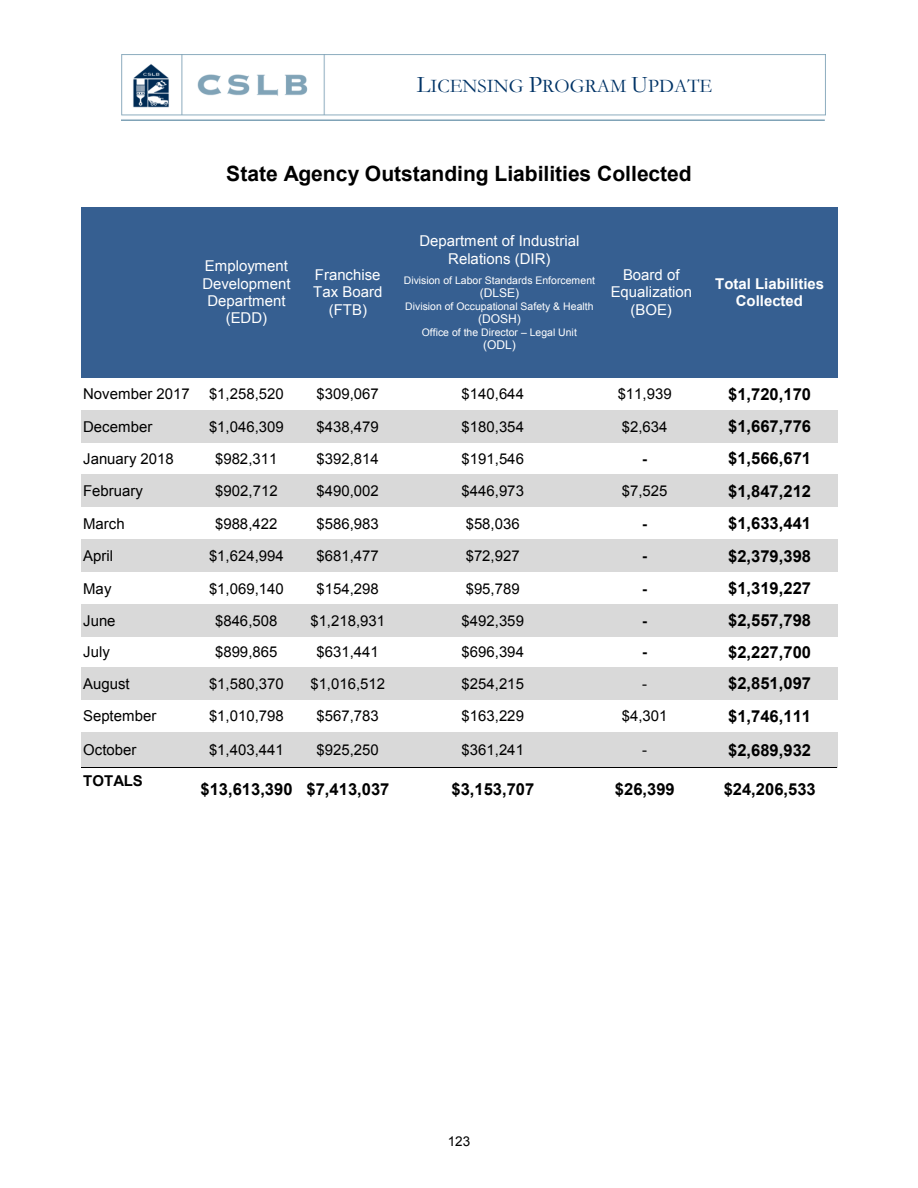
<style>
.page{position:relative;width:918px;height:1188px;background:#fff}
.page>*{position:absolute;margin:0;border:0;box-sizing:border-box;transform-origin:0 0}
.t1{font:700 21px "Arial";color:#000}
.t2{font:19.5px "Garamond";color:#036}
.t3{font:700 16.5px "Arial";color:#000}
.t4{font:15px "Arial";color:#000}
.t5{font:15px/17.2px "Arial";color:#fff;text-align:center}
.t6{font:700 15px/17.2px "Arial";color:#fff;text-align:center}
.t7{font:700 15px "Arial";color:#000}
.t8{font:13.5px "Arial";color:#000}
.t9{font:12px "Arial";color:#fff}
.t10{font:10.5px "Arial";color:#fff}
.s1{font-size:24px}
</style>
<div class="page">
<div style="left:398px;top:207px;width:203px;height:170px;background:#365f91"></div>
<div style="left:196px;top:732px;width:101px;height:36px;background:#d9d9d9"></div>
<div style="left:81px;top:732px;width:115px;height:36px;background:#d9d9d9"></div>
<hr style="left:81px;top:768px;width:115px;height:1px;background:#000">
<div style="left:297px;top:732px;width:101px;height:36px;background:#d9d9d9"></div>
<hr style="left:197px;top:768px;width:100px;height:1px;background:#000">
<div style="left:398px;top:732px;width:189px;height:36px;background:#d9d9d9"></div>
<hr style="left:298px;top:768px;width:100px;height:1px;background:#000">
<div style="left:587px;top:732px;width:115px;height:36px;background:#d9d9d9"></div>
<hr style="left:399px;top:768px;width:188px;height:1px;background:#000">
<div style="left:702px;top:732px;width:135px;height:36px;background:#d9d9d9"></div>
<hr style="left:588px;top:768px;width:114px;height:1px;background:#000">
<hr style="left:703px;top:768px;width:134px;height:1px;background:#000">
<div style="left:702px;top:667px;width:135px;height:32px;background:#d9d9d9"></div>
<div style="left:587px;top:667px;width:115px;height:32px;background:#d9d9d9"></div>
<div style="left:398px;top:667px;width:189px;height:32px;background:#d9d9d9"></div>
<div style="left:297px;top:667px;width:101px;height:32px;background:#d9d9d9"></div>
<div style="left:196px;top:667px;width:101px;height:32px;background:#d9d9d9"></div>
<div style="left:81px;top:667px;width:115px;height:32px;background:#d9d9d9"></div>
<div style="left:702px;top:604px;width:135px;height:33px;background:#d9d9d9"></div>
<div style="left:587px;top:604px;width:115px;height:33px;background:#d9d9d9"></div>
<div style="left:398px;top:604px;width:189px;height:33px;background:#d9d9d9"></div>
<div style="left:297px;top:604px;width:101px;height:33px;background:#d9d9d9"></div>
<div style="left:196px;top:604px;width:101px;height:33px;background:#d9d9d9"></div>
<div style="left:81px;top:604px;width:115px;height:33px;background:#d9d9d9"></div>
<div style="left:702px;top:540px;width:135px;height:32px;background:#d9d9d9"></div>
<div style="left:587px;top:540px;width:115px;height:32px;background:#d9d9d9"></div>
<div style="left:398px;top:540px;width:189px;height:32px;background:#d9d9d9"></div>
<div style="left:297px;top:540px;width:101px;height:32px;background:#d9d9d9"></div>
<div style="left:196px;top:540px;width:101px;height:32px;background:#d9d9d9"></div>
<div style="left:81px;top:540px;width:115px;height:32px;background:#d9d9d9"></div>
<div style="left:702px;top:475px;width:135px;height:32px;background:#d9d9d9"></div>
<div style="left:587px;top:475px;width:115px;height:32px;background:#d9d9d9"></div>
<div style="left:398px;top:475px;width:189px;height:32px;background:#d9d9d9"></div>
<div style="left:297px;top:475px;width:101px;height:32px;background:#d9d9d9"></div>
<div style="left:196px;top:475px;width:101px;height:32px;background:#d9d9d9"></div>
<div style="left:81px;top:475px;width:115px;height:32px;background:#d9d9d9"></div>
<div style="left:702px;top:410px;width:135px;height:32px;background:#d9d9d9"></div>
<div style="left:587px;top:410px;width:115px;height:32px;background:#d9d9d9"></div>
<div style="left:398px;top:410px;width:189px;height:32px;background:#d9d9d9"></div>
<div style="left:297px;top:410px;width:101px;height:32px;background:#d9d9d9"></div>
<div style="left:196px;top:410px;width:101px;height:32px;background:#d9d9d9"></div>
<div style="left:81px;top:410px;width:115px;height:32px;background:#d9d9d9"></div>
<div style="left:81px;top:207px;width:115px;height:170px;background:#365f91"></div>
<div style="left:196px;top:207px;width:101px;height:170px;background:#365f91"></div>
<div style="left:297px;top:207px;width:101px;height:170px;background:#365f91"></div>
<div style="left:601px;top:207px;width:101px;height:170px;background:#365f91"></div>
<div style="left:702px;top:207px;width:135px;height:170px;background:#365f91"></div>
<img style="left:122px;top:54px;width:704px;height:66px">
<h2 class="t2" style="left:417px;top:75px;width:297px"><span class="s1">L</span>ICENSING <span class="s1">P</span>ROGRAM <span class="s1">U</span>PDATE</h2>
<p class="t1" style="left:226px;top:162px;width:467px">State Agency Outstanding Liabilities Collected</p>
<p class="t5" style="left:202px;top:258px;width:90px">Employment<br>Development<br>Department (EDD)</p>
<p class="t5" style="left:313px;top:266px;width:71px">Franchise<br>Tax Board (FTB)</p>
<p class="t5" style="left:419px;top:233px;width:161px">Department of Industrial<br>Relations (DIR)</p>
<p class="t10" style="left:404px;top:274px;width:193px">Division of Labor Standards Enforcement</p>
<p class="t9" style="left:480px;top:286px;width:41px">(DLSE)</p>
<p class="t10" style="left:405px;top:300px;width:190px">Division of Occupational Safety &amp; Health</p>
<p class="t9" style="left:478px;top:312px;width:44px">(DOSH)</p>
<p class="t10" style="left:422px;top:326px;width:157px">Office of the Director Legal Unit</p>
<p class="t9" style="left:483px;top:338px;width:34px">(ODL)</p>
<p class="t10" style="left:521px;top:326px;width:7px">–</p>
<p class="t5" style="left:611px;top:266px;width:83px">Board of<br>Equalization (BOE)</p>
<p class="t6" style="left:715px;top:275px;width:111px">Total Liabilities<br>Collected</p>
<p class="t4" style="left:83px;top:386px;width:108px">November 2017</p>
<p class="t4" style="left:209px;top:386px;width:76px">$1,258,520</p>
<p class="t4" style="left:317px;top:386px;width:64px">$309,067</p>
<p class="t4" style="left:462px;top:386px;width:64px">$140,644</p>
<p class="t4" style="left:618px;top:386px;width:55px">$11,939</p>
<p class="t3" style="left:728px;top:385px;width:84px">$1,720,170</p>
<p class="t4" style="left:83px;top:418px;width:71px">December</p>
<p class="t4" style="left:209px;top:418px;width:76px">$1,046,309</p>
<p class="t4" style="left:317px;top:418px;width:64px">$438,479</p>
<p class="t4" style="left:462px;top:418px;width:64px">$180,354</p>
<p class="t4" style="left:622px;top:418px;width:47px">$2,634</p>
<p class="t3" style="left:728px;top:417px;width:84px">$1,667,776</p>
<p class="t4" style="left:83px;top:450px;width:92px">January 2018</p>
<p class="t4" style="left:215px;top:450px;width:64px">$982,311</p>
<p class="t4" style="left:317px;top:450px;width:64px">$392,814</p>
<p class="t4" style="left:462px;top:450px;width:64px">$191,546</p>
<p class="t7" style="left:642px;top:450px;width:6px">-</p>
<p class="t3" style="left:728px;top:450px;width:84px">$1,566,671</p>
<p class="t4" style="left:83px;top:483px;width:61px">February</p>
<p class="t4" style="left:215px;top:483px;width:64px">$902,712</p>
<p class="t4" style="left:317px;top:483px;width:64px">$490,002</p>
<p class="t4" style="left:462px;top:483px;width:64px">$446,973</p>
<p class="t4" style="left:622px;top:483px;width:47px">$7,525</p>
<p class="t3" style="left:728px;top:482px;width:84px">$1,847,212</p>
<p class="t4" style="left:83px;top:515px;width:43px">March</p>
<p class="t4" style="left:215px;top:515px;width:64px">$988,422</p>
<p class="t4" style="left:317px;top:515px;width:64px">$586,983</p>
<p class="t4" style="left:466px;top:515px;width:55px">$58,036</p>
<p class="t7" style="left:642px;top:515px;width:6px">-</p>
<p class="t3" style="left:728px;top:514px;width:84px">$1,633,441</p>
<p class="t4" style="left:83px;top:548px;width:31px">April</p>
<p class="t4" style="left:209px;top:548px;width:76px">$1,624,994</p>
<p class="t4" style="left:317px;top:548px;width:64px">$681,477</p>
<p class="t4" style="left:466px;top:548px;width:55px">$72,927</p>
<p class="t7" style="left:642px;top:548px;width:6px">-</p>
<p class="t3" style="left:728px;top:547px;width:84px">$2,379,398</p>
<p class="t4" style="left:83px;top:580px;width:30px">May</p>
<p class="t4" style="left:209px;top:580px;width:76px">$1,069,140</p>
<p class="t4" style="left:317px;top:580px;width:64px">$154,298</p>
<p class="t4" style="left:466px;top:580px;width:55px">$95,789</p>
<p class="t7" style="left:642px;top:580px;width:6px">-</p>
<p class="t3" style="left:728px;top:579px;width:84px">$1,319,227</p>
<p class="t4" style="left:83px;top:612px;width:34px">June</p>
<p class="t4" style="left:215px;top:612px;width:64px">$846,508</p>
<p class="t4" style="left:310px;top:612px;width:76px">$1,218,931</p>
<p class="t4" style="left:462px;top:612px;width:64px">$492,359</p>
<p class="t7" style="left:642px;top:612px;width:6px">-</p>
<p class="t3" style="left:728px;top:612px;width:84px">$2,557,798</p>
<p class="t4" style="left:83px;top:644px;width:28px">July</p>
<p class="t4" style="left:215px;top:644px;width:64px">$899,865</p>
<p class="t4" style="left:317px;top:644px;width:64px">$631,441</p>
<p class="t4" style="left:462px;top:644px;width:64px">$696,394</p>
<p class="t7" style="left:642px;top:644px;width:6px">-</p>
<p class="t3" style="left:728px;top:643px;width:84px">$2,227,700</p>
<p class="t4" style="left:83px;top:675px;width:48px">August</p>
<p class="t4" style="left:209px;top:675px;width:76px">$1,580,370</p>
<p class="t4" style="left:310px;top:675px;width:76px">$1,016,512</p>
<p class="t4" style="left:462px;top:675px;width:64px">$254,215</p>
<p class="t4" style="left:642px;top:675px;width:6px">-</p>
<p class="t3" style="left:728px;top:674px;width:84px">$2,851,097</p>
<p class="t4" style="left:83px;top:707px;width:75px">September</p>
<p class="t4" style="left:209px;top:707px;width:76px">$1,010,798</p>
<p class="t4" style="left:317px;top:707px;width:64px">$567,783</p>
<p class="t4" style="left:462px;top:707px;width:64px">$163,229</p>
<p class="t4" style="left:622px;top:707px;width:47px">$4,301</p>
<p class="t3" style="left:728px;top:707px;width:84px">$1,746,111</p>
<p class="t4" style="left:83px;top:742px;width:55px">October</p>
<p class="t4" style="left:209px;top:742px;width:76px">$1,403,441</p>
<p class="t4" style="left:317px;top:742px;width:64px">$925,250</p>
<p class="t4" style="left:462px;top:742px;width:64px">$361,241</p>
<p class="t4" style="left:642px;top:742px;width:6px">-</p>
<p class="t3" style="left:728px;top:741px;width:84px">$2,689,932</p>
<p class="t7" style="left:83px;top:773px;width:61px">TOTALS</p>
<p class="t3" style="left:201px;top:780px;width:94px">$13,613,390</p>
<p class="t3" style="left:307px;top:780px;width:84px">$7,413,037</p>
<p class="t3" style="left:452px;top:780px;width:84px">$3,153,707</p>
<p class="t3" style="left:615px;top:780px;width:61px">$26,399</p>
<p class="t3" style="left:724px;top:780px;width:94px">$24,206,533</p>
<p class="t8" style="left:448px;top:1132px;width:24px">123</p>
</div>
